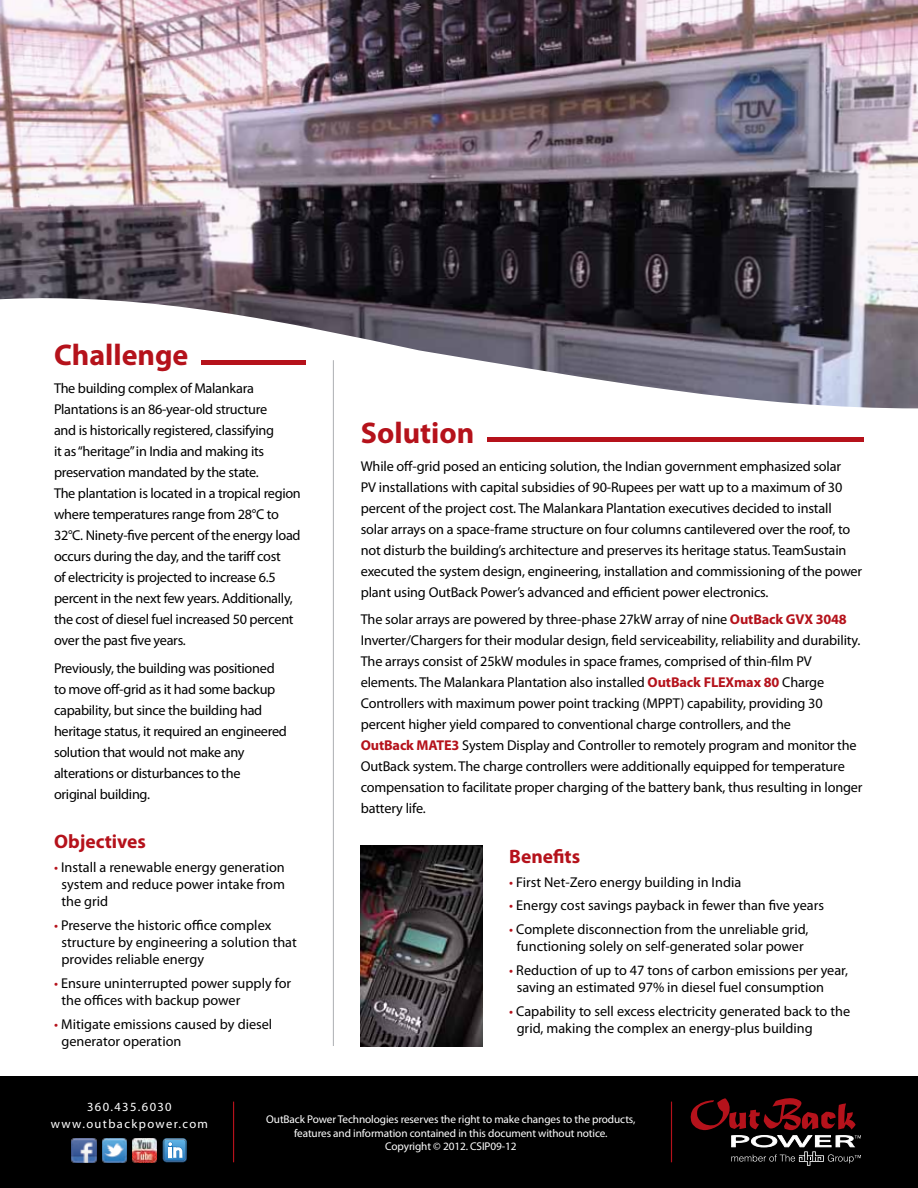
<style>
.page{position:relative;width:918px;height:1188px;background:#fff}
.page>*{position:absolute;margin:0;border:0;box-sizing:border-box;transform-origin:0 0}
.t1{font:700 30px "Myriad Pro";color:#b5121b}
.t2{font:700 19.5px "Myriad Pro";color:#b5121b}
.t3{font:14.25px/21px "Myriad Pro";letter-spacing:-.01em;color:#000}
.t4{font:12.6px/16.8px "Myriad Pro";letter-spacing:.11em;color:#fff;text-align:center}
.t5{font:11.25px/13.5px "Myriad Pro";letter-spacing:-.01em;color:#fff;text-align:center}
.s1{color:#b5121b}
.s2{font-weight:700;color:#b5121b}
</style>
<div class="page">
<div style="left:0;top:1077px;width:918px;height:111px;background:#000"></div>
<svg style="left:691px;top:1098px;width:170px;height:68px"></svg>
<hr style="left:671px;top:1102px;width:1px;height:60px;background:#b5121b">
<hr style="left:233px;top:1102px;width:1px;height:60px;background:#b5121b">
<img style="left:72px;top:1138px;width:24px;height:24px">
<img style="left:102px;top:1138px;width:24px;height:24px">
<img style="left:132px;top:1138px;width:25px;height:24px">
<svg style="left:163px;top:1138px;width:24px;height:24px"></svg>
<img style="left:0;top:0;width:918px;height:408px">
<hr style="left:333px;top:360px;width:1px;height:686px;background:#adafb2">
<img style="left:361px;top:846px;width:122px;height:200px">
<hr style="left:488px;top:438px;width:376px;height:4px;background:#b5121b">
<hr style="left:202px;top:360px;width:104px;height:4px;background:#b5121b">
<h1 class="t1" style="left:54px;top:335px;width:136px">Challenge</h1>
<p class="t3" style="left:54px;top:377px;width:248px">The building complex of Malankara Plantations is an 86-year-old structure<br>and is historically registered, classifying<br>it as “heritage” in India and making its preservation mandated by the state.<br>The plantation is located in a tropical region where temperatures range from 28°C to 32°C. Ninety-five percent of the energy load occurs during the day, and the tariff cost<br>of electricity is projected to increase 6.5 percent in the next few years. Additionally, the cost of diesel fuel increased 50 percent over the past five years.</p>
<p class="t3" style="left:54px;top:657px;width:234px">Previously, the building was positioned to move off-grid as it had some backup capability, but since the building had heritage status, it required an engineered solution that would not make any alterations or disturbances to the original building.</p>
<h2 class="t2" style="left:54px;top:829px;width:94px">Objectives</h2>
<p class="t3" style="left:61px;top:858px;width:225px;line-height:17.1px;text-align:justify;text-indent:-7px"><span class="s1">•</span> Install a renewable energy generation system and reduce power intake from the grid</p>
<p class="t3" style="left:61px;top:916px;width:237px;line-height:17.1px;text-indent:-7px"><span class="s1">•</span> Preserve the historic office complex structure by engineering a solution that provides reliable energy</p>
<p class="t3" style="left:61px;top:974px;width:231px;line-height:17.1px;text-indent:-7px"><span class="s1">•</span> Ensure uninterrupted power supply for the offices with backup power</p>
<p class="t3" style="left:61px;top:1015px;width:212px;line-height:17.1px;text-indent:-7px"><span class="s1">•</span> Mitigate emissions caused by diesel generator operation</p>
<h1 class="t1" style="left:361px;top:413px;width:115px">Solution</h1>
<p class="t3" style="left:361px;top:455px;width:503px">While off-grid posed an enticing solution, the Indian government emphasized solar<br>PV installations with capital subsidies of 90-Rupees per watt up to a maximum of 30 percent of the project cost. The Malankara Plantation executives decided to install solar arrays on a space-frame structure on four columns cantilevered over the roof, to not disturb the building’s architecture and preserves its heritage status. TeamSustain executed the system design, engineering, installation and commissioning of the power plant using OutBack Power’s advanced and efficient power electronics.</p>
<p class="t3" style="left:361px;top:609px;width:503px">The solar arrays are powered by three-phase 27kW array of nine <span class="s2">OutBack GVX 3048<br></span>Inverter/Chargers for their modular design, field serviceability, reliability and durability.<br>The arrays consist of 25kW modules in space frames, comprised of thin-film PV elements. The Malankara Plantation also installed <span class="s2">OutBack FLEXmax 80</span> Charge Controllers with maximum power point tracking (MPPT) capability, providing 30 percent higher yield compared to conventional charge controllers, and the<br><span class="s2">OutBack MATE3</span> System Display and Controller to remotely program and monitor the OutBack system. The charge controllers were additionally equipped for temperature compensation to facilitate proper charging of the battery bank, thus resulting in longer battery life.</p>
<h2 class="t2" style="left:509px;top:843px;width:72px">Benefits</h2>
<p class="t3" style="left:509px;top:871px;width:234px"><span class="s1">•</span> First Net-Zero energy building in India</p>
<p class="t3" style="left:509px;top:895px;width:316px"><span class="s1">•</span> Energy cost savings payback in fewer than five years</p>
<p class="t3" style="left:509px;top:921px;width:301px;line-height:17.1px;text-align:center"><span class="s1">•</span> Complete disconnection from the unreliable grid, functioning solely on self-generated solar power</p>
<p class="t3" style="left:517px;top:962px;width:333px;line-height:17.1px;text-indent:-7px"><span class="s1">•</span> Reduction of up to 47 tons of carbon emissions per year, saving an estimated 97% in diesel fuel consumption</p>
<p class="t3" style="left:517px;top:1003px;width:335px;line-height:17.1px;text-indent:-7px"><span class="s1">•</span> Capability to sell excess electricity generated back to the grid, making the complex an energy-plus building</p>
<p class="t4" style="left:51px;top:1098px;width:159px">360.435.6030 www.outbackpower.com</p>
<p class="t5" style="left:266px;top:1113px;width:371px">OutBack Power Technologies reserves the right to make changes to the products, features and information contained in this document without notice.<br>Copyright © 2012. CSIP09-12</p>
</div>
